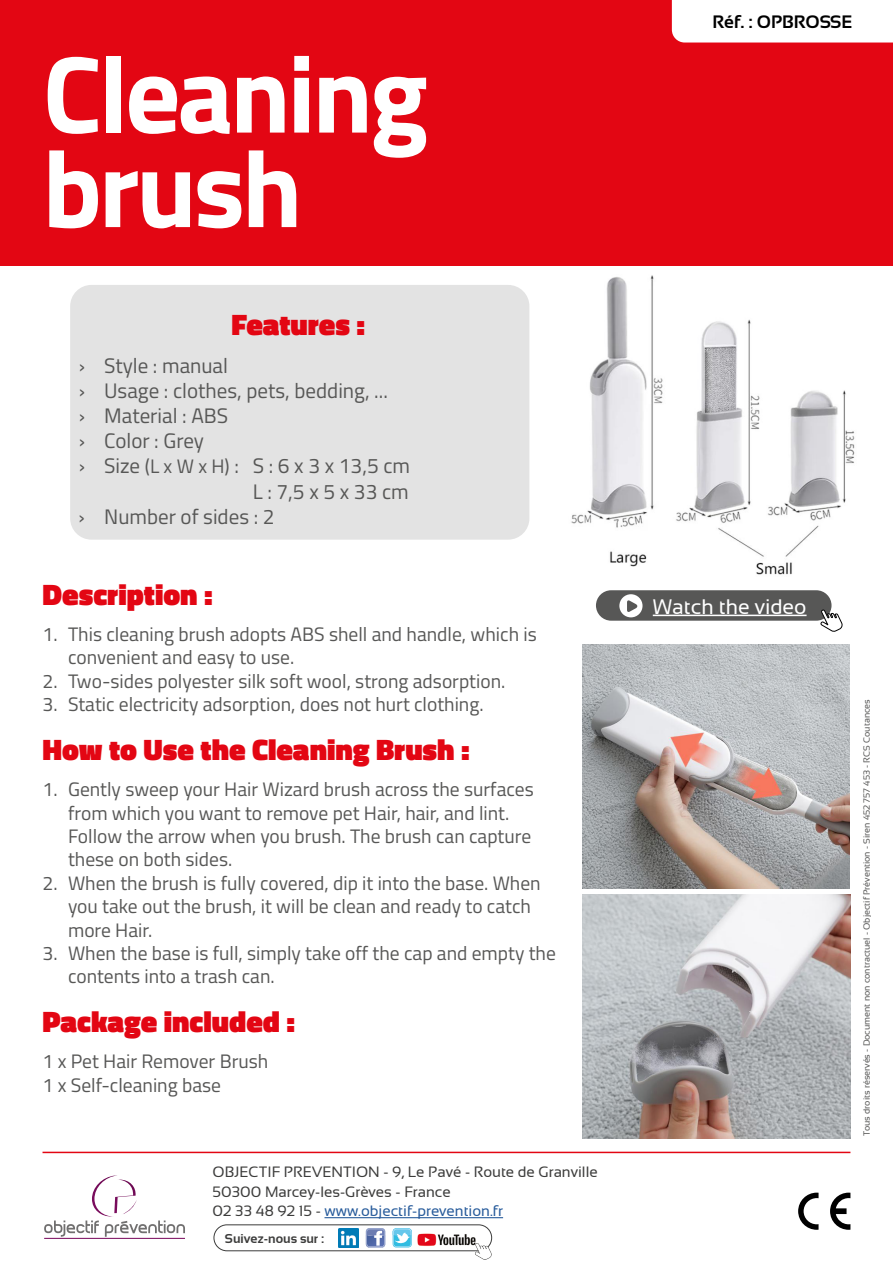
<style>
.page{position:relative;width:893px;height:1263px;background:#fff}
.page>*{position:absolute;margin:0;border:0;box-sizing:border-box;transform-origin:0 0}
.t1{font:700 109.5px/94.5px "Titillium Web";letter-spacing:-.03em;color:#fff}
.t2{font:900 30px "Titillium Web";color:#e30613}
.t3{font:21px "Titillium Web";color:#575756}
.t4{font:21px "Sansation";color:#fff}
.t5{font:19.5px/23.4px "Titillium Web";color:#575756}
.t6{font:700 18px "Sansation";color:#000}
.t7{font:15px/19.5px "Sansation";color:#3c3c3b}
.t8{font:700 12.9px "Sansation";color:#3c3c3b}
.t9{font:9px "Sansation";color:#575756}
.s1{font-size:19.5px}
.s2{color:#275b9b}
</style>
<div class="page">
<img style="left:571px;top:275px;width:284px;height:300px">
<div style="left:0;top:0;width:893px;height:266px;background:#e30613"></div>
<svg style="left:798px;top:1192px;width:20px;height:38px"></svg>
<svg style="left:830px;top:1192px;width:20px;height:38px"></svg>
<hr style="left:43px;top:1152px;width:807px;height:1px;background:#e30613">
<div style="left:672px;top:0;width:221px;height:43px;background:#fff"></div>
<hr style="left:44px;top:1238px;width:141px;height:1px;background:#7a0c5e">
<svg style="left:44px;top:1175px;width:141px;height:62px"></svg>
<hr style="left:324px;top:1217px;width:179px;height:1px;background:#275b9b">
<div style="left:214px;top:1224px;width:278px;height:27px;border:1px solid #3c3c3b;border-radius:13px"></div>
<svg style="left:366px;top:1228px;width:19px;height:19px"></svg>
<svg style="left:393px;top:1228px;width:19px;height:19px"></svg>
<img style="left:417px;top:1233px;width:59px;height:13px">
<img style="left:339px;top:1228px;width:19px;height:19px">
<svg style="left:475px;top:1242px;width:17px;height:18px"></svg>
<div style="left:596px;top:590px;width:235px;height:31px;background:#575756;border-radius:15px"></div>
<hr style="left:653px;top:615px;width:153px;height:1px;background:#fff">
<div style="left:619px;top:594px;width:23px;height:23px;background:#fff;border-radius:50%"></div>
<svg style="left:627px;top:600px;width:11px;height:12px"></svg>
<svg style="left:820px;top:610px;width:23px;height:22px"></svg>
<img style="left:583px;top:644px;width:266px;height:244px">
<img style="left:583px;top:894px;width:267px;height:244px">
<div style="left:70px;top:285px;width:459px;height:255px;background:#e3e3e3;border-radius:21px"></div>
<h1 class="t1" style="left:43px;top:41px;width:387px">Cleaning brush</h1>
<h2 class="t2" style="left:232px;top:302px;width:135px">Features :</h2>
<p class="t3" style="left:79px;top:350px;width:151px">› Style : manual</p>
<p class="t3" style="left:79px;top:375px;width:311px">› Usage : clothes, pets, bedding, ...</p>
<p class="t3" style="left:79px;top:400px;width:151px">› Material : ABS</p>
<p class="t3" style="left:79px;top:425px;width:127px">› Color : Grey</p>
<p class="t3" style="left:79px;top:451px;width:333px">› Size <span class="s1">(L x W x H)</span> : S : 6 x 3 x 13,5 cm</p>
<p class="t3" style="left:253px;top:476px;width:158px">L : 7,5 x 5 x 33 cm</p>
<p class="t3" style="left:79px;top:501px;width:198px">› Number of sides : 2</p>
<h2 class="t2" style="left:43px;top:572px;width:172px">Description :</h2>
<p class="t5" style="left:68px;top:621px;width:470px;text-indent:-26px">1. This cleaning brush adopts ABS shell and handle, which is convenient and easy to use.</p>
<p class="t5" style="left:43px;top:668px;width:464px">2. Two-sides polyester silk soft wool, strong adsorption.</p>
<p class="t5" style="left:43px;top:692px;width:443px">3. Static electricity adsorption, does not hurt clothing.</p>
<h2 class="t2" style="left:43px;top:727px;width:429px">How to Use the Cleaning Brush :</h2>
<p class="t5" style="left:68px;top:777px;width:467px;text-indent:-26px">1. Gently sweep your Hair Wizard brush across the surfaces from which you want to remove pet Hair, hair, and lint.<br>Follow the arrow when you brush. The brush can capture these on both sides.</p>
<p class="t5" style="left:68px;top:870px;width:474px;text-indent:-26px">2. When the brush is fully covered, dip it into the base. When you take out the brush, it will be clean and ready to catch more Hair.</p>
<p class="t5" style="left:68px;top:940px;width:489px;text-indent:-26px">3. When the base is full, simply take off the cap and empty the contents into a trash can.</p>
<h2 class="t2" style="left:43px;top:1000px;width:254px">Package included :</h2>
<p class="t5" style="left:43px;top:1049px;width:227px">1 x Pet Hair Remover Brush<br>1 x Self-cleaning base</p>
<p class="t7" style="left:213px;top:1162px;width:387px">OBJECTIF PREVENTION - 9, Le Pavé - Route de Granville<br>50300 Marcey-les-Grèves - France<br>02 33 48 92 15 - <span class="s2">www.objectif-prevention.fr</span></p>
<p class="t8" style="left:225px;top:1231px;width:101px">Suivez-nous sur :</p>
<p class="t6" style="left:712px;top:12px;width:141px">Réf. : OPBROSSE</p>
<p class="t4" style="left:653px;top:595px;width:155px">Watch the video</p>
<p class="t9" style="left:862px;top:1136px;width:438px;rotate:-90deg">Tous droits réservés - Document non contractuel - Objectif Prévention - Siren 452 757 453 - RCS Coutances</p>
</div>
